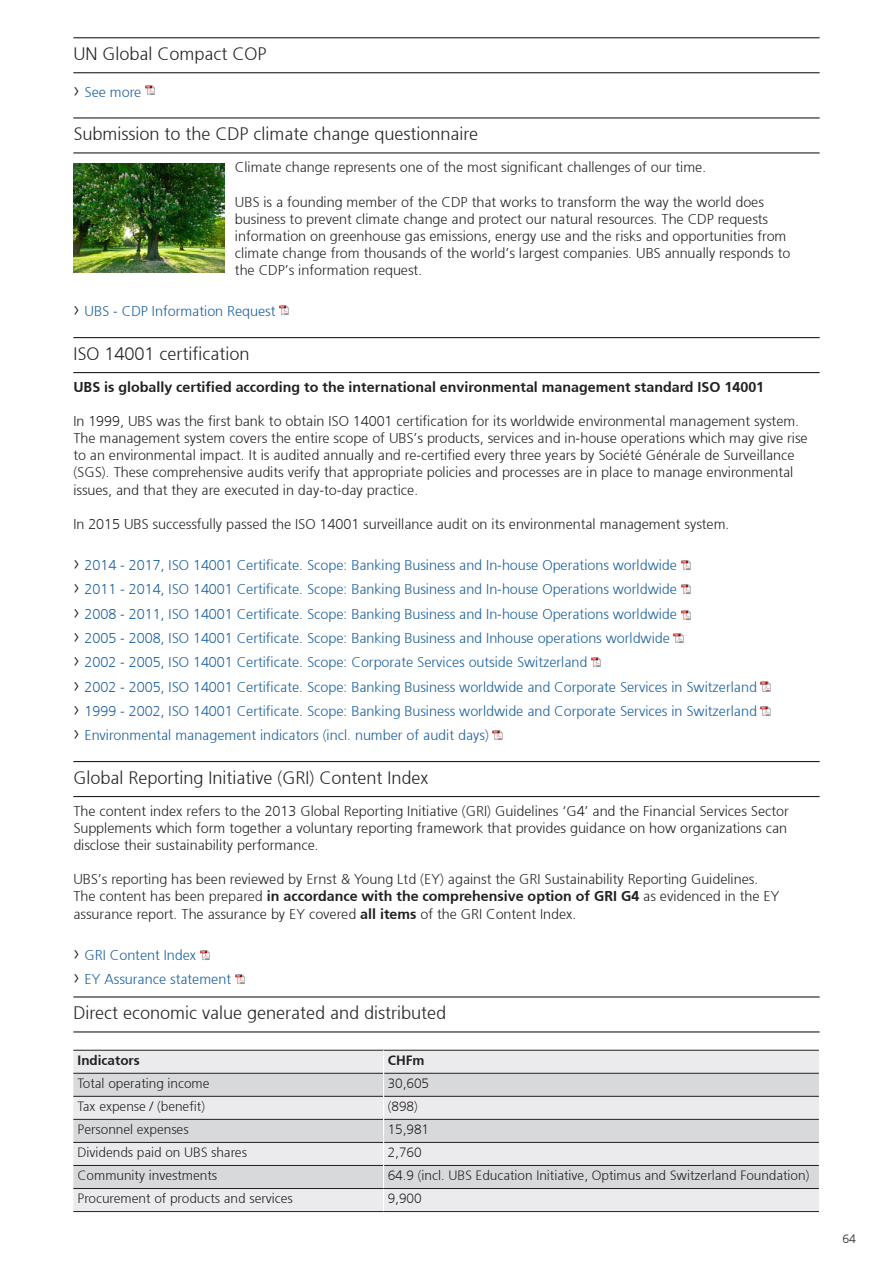
<style>
.page{position:relative;width:893px;height:1263px;background:#fff}
.page>*{position:absolute;margin:0;border:0;box-sizing:border-box;transform-origin:0 0}
.t1{font:300 18px "Frutiger 45";color:#231f20}
.t2{font:300 14.25px/17.1px "Frutiger 45";color:#231f20}
.t3{font:300 14.25px "Frutiger 45";color:#175d9e}
.t4{font:300 14.25px "Frutiger 45";color:#231f20}
.t5{font:300 13.5px "Frutiger 45";color:#231f20}
.t6{font:300 13.5px "Frutiger 45";color:#231f20}
.t7{font:300 12px "Frutiger 45";color:#231f20}
.s1{font-size:20.25px;color:#231f20}
.s2{font-style:inherit}
</style>
<div class="page">
<hr style="left:73px;top:37px;width:747px;height:1px;background:#231f20">
<hr style="left:73px;top:72px;width:747px;height:1px;background:#231f20">
<hr style="left:73px;top:117px;width:747px;height:2px;background:#231f20">
<hr style="left:73px;top:152px;width:747px;height:1px;background:#231f20">
<hr style="left:73px;top:337px;width:747px;height:1px;background:#231f20">
<hr style="left:73px;top:372px;width:747px;height:1px;background:#231f20">
<hr style="left:73px;top:761px;width:747px;height:1px;background:#231f20">
<hr style="left:73px;top:796px;width:747px;height:1px;background:#231f20">
<hr style="left:73px;top:996px;width:747px;height:1px;background:#231f20">
<hr style="left:73px;top:1031px;width:747px;height:1px;background:#231f20">
<svg style="left:145px;top:85px;width:10px;height:10px"></svg>
<svg style="left:279px;top:305px;width:10px;height:10px"></svg>
<svg style="left:681px;top:560px;width:10px;height:10px"></svg>
<svg style="left:681px;top:585px;width:10px;height:9px"></svg>
<svg style="left:681px;top:610px;width:10px;height:10px"></svg>
<svg style="left:674px;top:633px;width:10px;height:10px"></svg>
<svg style="left:591px;top:658px;width:10px;height:9px"></svg>
<svg style="left:761px;top:682px;width:10px;height:10px"></svg>
<svg style="left:761px;top:706px;width:10px;height:10px"></svg>
<svg style="left:493px;top:730px;width:10px;height:10px"></svg>
<svg style="left:200px;top:950px;width:10px;height:10px"></svg>
<svg style="left:235px;top:974px;width:10px;height:10px"></svg>
<div style="left:73px;top:1051px;width:746px;height:160px;background:#ebebed"></div>
<svg style="left:73px;top:1074px;width:746px;height:114px;background:#dedfe1"></svg>
<hr style="left:73px;top:1050px;width:311px;height:1px;background:#231f20">
<hr style="left:384px;top:1050px;width:435px;height:1px;background:#231f20">
<hr style="left:73px;top:1073px;width:310px;height:1px;background:#231f20">
<hr style="left:384px;top:1073px;width:435px;height:1px;background:#231f20">
<hr style="left:73px;top:1096px;width:310px;height:1px;background:#231f20">
<hr style="left:384px;top:1096px;width:435px;height:1px;background:#231f20">
<hr style="left:73px;top:1119px;width:310px;height:1px;background:#231f20">
<hr style="left:384px;top:1119px;width:435px;height:1px;background:#231f20">
<hr style="left:73px;top:1142px;width:310px;height:1px;background:#231f20">
<hr style="left:384px;top:1142px;width:435px;height:1px;background:#231f20">
<hr style="left:73px;top:1165px;width:310px;height:1px;background:#231f20">
<hr style="left:384px;top:1165px;width:435px;height:1px;background:#231f20">
<svg style="left:383px;top:1050px;width:1px;height:161px"></svg>
<hr style="left:73px;top:1188px;width:311px;height:1px;background:#231f20">
<hr style="left:384px;top:1188px;width:435px;height:1px;background:#231f20">
<hr style="left:73px;top:1211px;width:311px;height:1px;background:#231f20">
<hr style="left:384px;top:1211px;width:435px;height:1px;background:#231f20">
<img style="left:73px;top:163px;width:152px;height:110px">
<p class="t1" style="left:73px;top:43px;width:195px">UN Global Compact COP</p>
<p class="t3" style="left:73px;top:84px;width:69px"><span class="s1">›</span> See more</p>
<p class="t1" style="left:73px;top:124px;width:406px">Submission to the CDP climate change questionnaire</p>
<p class="t2" style="left:235px;top:159px;width:473px">Climate change represents one of the most significant challenges of our time.</p>
<p class="t2" style="left:235px;top:193px;width:557px">UBS is a founding member of the CDP that works to transform the way the world does business to prevent climate change and protect our natural resources. The CDP requests information on greenhouse gas emissions, energy use and the risks and opportunities from climate change from thousands of the world’s largest companies. UBS annually responds to the CDP’s information request.</p>
<p class="t3" style="left:73px;top:303px;width:204px"><span class="s1">›</span> UBS - CDP Information Request</p>
<p class="t1" style="left:73px;top:343px;width:178px">ISO 14001 certification</p>
<p class="t4" style="left:73px;top:378px;width:692px">UBS is globally certified according to the international environmental management standard ISO 14001</p>
<p class="t2" style="left:73px;top:413px;width:736px">In 1999, UBS was the first bank to obtain ISO 14001 certification for its worldwide environmental management system.<br>The management system covers the entire scope of UBS’s products, services and in-house operations which may give rise to an environmental impact. It is audited annually and re-certified every three years by Société Générale de Surveillance (SGS). These comprehensive audits verify that appropriate policies and processes are in place to manage environmental issues, and that they are executed in day-to-day practice.</p>
<p class="t2" style="left:73px;top:515px;width:658px">In 2015 UBS successfully passed the ISO 14001 surveillance audit on its environmental management system.</p>
<p class="t3" style="left:73px;top:557px;width:605px"><span class="s1">›</span> 2014 - 2017, ISO 14001 Certificate. Scope: Banking Business and In-house Operations worldwide</p>
<p class="t3" style="left:73px;top:581px;width:605px"><span class="s1">›</span> 2011 - 2014, ISO 14001 Certificate. Scope: Banking Business and In-house Operations worldwide</p>
<p class="t3" style="left:73px;top:606px;width:605px"><span class="s1">›</span> 2008 - 2011, ISO 14001 Certificate. Scope: Banking Business and In-house Operations worldwide</p>
<p class="t3" style="left:73px;top:630px;width:598px"><span class="s1">›</span> 2005 - 2008, ISO 14001 Certificate. Scope: Banking Business and Inhouse operations worldwide</p>
<p class="t3" style="left:73px;top:654px;width:516px"><span class="s1">›</span> 2002 - 2005, ISO 14001 Certificate. Scope: Corporate Services outside Switzerland</p>
<p class="t3" style="left:73px;top:678px;width:685px"><span class="s1">›</span> 2002 - 2005, ISO 14001 Certificate. Scope: Banking Business worldwide and Corporate Services in Switzerland</p>
<p class="t3" style="left:73px;top:703px;width:685px"><span class="s1">›</span> 1999 - 2002, ISO 14001 Certificate. Scope: Banking Business worldwide and Corporate Services in Switzerland</p>
<p class="t3" style="left:73px;top:727px;width:417px"><span class="s1">›</span> Environmental management indicators (incl. number of audit days)</p>
<p class="t1" style="left:73px;top:767px;width:357px">Global Reporting Initiative (GRI) Content Index</p>
<p class="t2" style="left:73px;top:802px;width:717px">The content index refers to the 2013 Global Reporting Initiative (GRI) Guidelines ‘G4’ and the Financial Services Sector<br>Supplements which form together a voluntary reporting framework that provides guidance on how organizations can disclose their sustainability performance.</p>
<p class="t2" style="left:73px;top:871px;width:708px">UBS’s reporting has been reviewed by Ernst &amp; Young Ltd (EY) against the GRI Sustainability Reporting Guidelines.<br>The content has been prepared <span class="s2">in accordance with the comprehensive option of GRI G4</span> as evidenced in the EY assurance report. The assurance by EY covered <span class="s2">all items</span> of the GRI Content Index.</p>
<p class="t3" style="left:73px;top:947px;width:124px"><span class="s1">›</span> GRI Content Index</p>
<p class="t3" style="left:73px;top:971px;width:159px"><span class="s1">›</span> EY Assurance statement</p>
<p class="t1" style="left:73px;top:1003px;width:374px">Direct economic value generated and distributed</p>
<p class="t6" style="left:78px;top:1052px;width:64px">Indicators</p>
<p class="t6" style="left:388px;top:1052px;width:38px">CHFm</p>
<p class="t5" style="left:78px;top:1075px;width:134px">Total operating income</p>
<p class="t5" style="left:388px;top:1075px;width:43px">30,605</p>
<p class="t5" style="left:78px;top:1098px;width:129px">Tax expense / (benefit)</p>
<p class="t5" style="left:388px;top:1098px;width:32px">(898)</p>
<p class="t5" style="left:78px;top:1121px;width:113px">Personnel expenses</p>
<p class="t5" style="left:388px;top:1121px;width:43px">15,981</p>
<p class="t5" style="left:78px;top:1144px;width:171px">Dividends paid on UBS shares</p>
<p class="t5" style="left:388px;top:1144px;width:35px">2,760</p>
<p class="t5" style="left:78px;top:1167px;width:141px">Community investments</p>
<p class="t5" style="left:388px;top:1167px;width:423px">64.9 (incl. UBS Education Initiative, Optimus and Switzerland Foundation)</p>
<p class="t5" style="left:78px;top:1190px;width:217px">Procurement of products and services</p>
<p class="t5" style="left:388px;top:1190px;width:35px">9,900</p>
<p class="t7" style="left:842px;top:1232px;width:15px">64</p>
</div>
